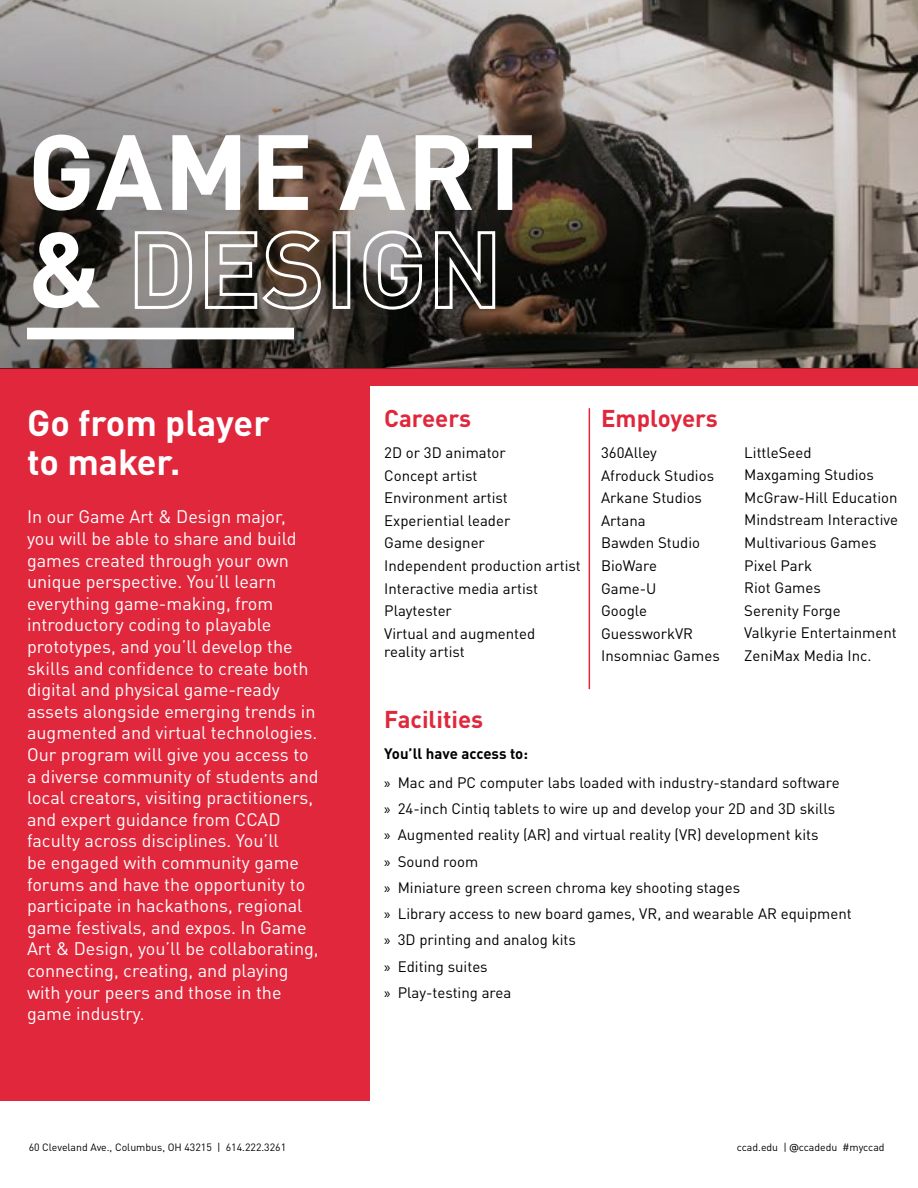
<style>
.page{position:relative;width:918px;height:1188px;background:#fff}
.page>*{position:absolute;margin:0;border:0;box-sizing:border-box;transform-origin:0 0}
.t1{font:700 105px/97.5px "DINOT";letter-spacing:.01em;color:#fff}
.t2{font:700 36px/39px "DINOT";color:#fff}
.t3{font:700 24px "DINOT";color:#e0273c}
.t4{font:18px/21.6px "DINOT";color:#fff}
.t5{font:15px/22.6px "DINOT";color:#000101}
.t6{font:10.5px "DINOT";color:#000101}
.s1{font-weight:700}
.s2{font-family:"Myriad Pro"}
.s3{font-family:"DIN2014"}
</style>
<div class="page">
<img style="left:0;top:0;width:918px;height:368px">
<div style="left:0;top:368px;width:918px;height:733px;background:#e0273c"></div>
<div style="left:370px;top:387px;width:548px;height:801px;background:#fff"></div>
<div style="left:27px;top:328px;width:267px;height:11px;background:#fff"></div>
<hr style="left:589px;top:408px;width:1px;height:281px;background:#e0273c">
<h1 class="t1" style="left:27px;top:120px;width:509px">GAME ART &amp; DESIGN</h1>
<h2 class="t2" style="left:27px;top:402px;width:244px">Go from player to maker.</h2>
<p class="t4" style="left:27px;top:506px;width:293px">In our Game Art &amp; Design major,<br>you will be able to share and build games created through your own unique perspective. You’ll learn everything game-making, from introductory coding to playable prototypes, and you’ll develop the skills and confidence to create both digital and physical game-ready assets alongside emerging trends in augmented and virtual technologies.<br>Our program will give you access to a diverse community of students and local creators, visiting practitioners, and expert guidance from CCAD faculty across disciplines. You’ll<br>be engaged with community game forums and have the opportunity to participate in hackathons, regional game festivals, and expos. In Game Art &amp; Design, you’ll be collaborating, connecting, creating, and playing with your peers and those in the game industry.</p>
<p class="t6" style="left:29px;top:1141px;width:259px">60 Cleveland Ave., Columbus, OH 43215 | 614.222.3261</p>
<h3 class="t3" style="left:384px;top:402px;width:88px">Careers</h3>
<p class="t5" style="left:384px;top:441px;width:198px">2D or 3D animator<br>Concept artist<br>Environment artist<br>Experiential leader<br>Game designer<br>Independent production artist<br>Interactive media artist<br>Playtester<br>Virtual and augmented</p>
<p class="t5" style="left:384px;top:640px;width:82px">reality artist</p>
<h3 class="t3" style="left:601px;top:402px;width:118px">Employers</h3>
<p class="t5" style="left:601px;top:441px;width:120px">360Alley<br>Afroduck Studios<br>Arkane Studios<br>Artana<br>Bawden Studio<br>BioWare<br>Game-U<br>Google<br>GuessworkVR<br>Insomniac Games</p>
<p class="t5" style="left:744px;top:441px;width:155px">LittleSeed<br>Maxgaming Studios<br>McGraw-Hill Education<br>Mindstream Interactive<br>Multivarious Games<br>Pixel Park<br>Riot Games<br>Serenity Forge<br>Valkyrie Entertainment<br>ZeniMax Media Inc.</p>
<h3 class="t3" style="left:384px;top:704px;width:100px">Facilities</h3>
<p class="t5" style="left:384px;top:740px;width:457px;line-height:28.3px"><span class="s1">You’ll have access to:<br></span><span class="s2">»</span> Mac and PC computer labs loaded with industry-standard software</p>
<p class="t5" style="left:384px;top:795px;width:469px;line-height:26.2px"><span class="s2">»</span> 24-inch Cintiq tablets to wire up and develop your 2D and 3D skills<br><span class="s2">»</span> Augmented reality (AR) and virtual reality (VR) development kits<br><span class="s2">»</span> Sound room<br><span class="s2">»</span> Miniature green screen chroma key shooting stages<br><span class="s2">»</span> Library access to new board games, VR, and wearable AR equipment <span class="s2">»</span> 3D printing and analog kits<br><span class="s2">»</span> Editing suites<br><span class="s2">»</span> Play-testing area</p>
<p class="t6" style="left:737px;top:1141px;width:149px">ccad.edu | <span class="s3">@</span>ccadedu #myccad</p>
</div>
